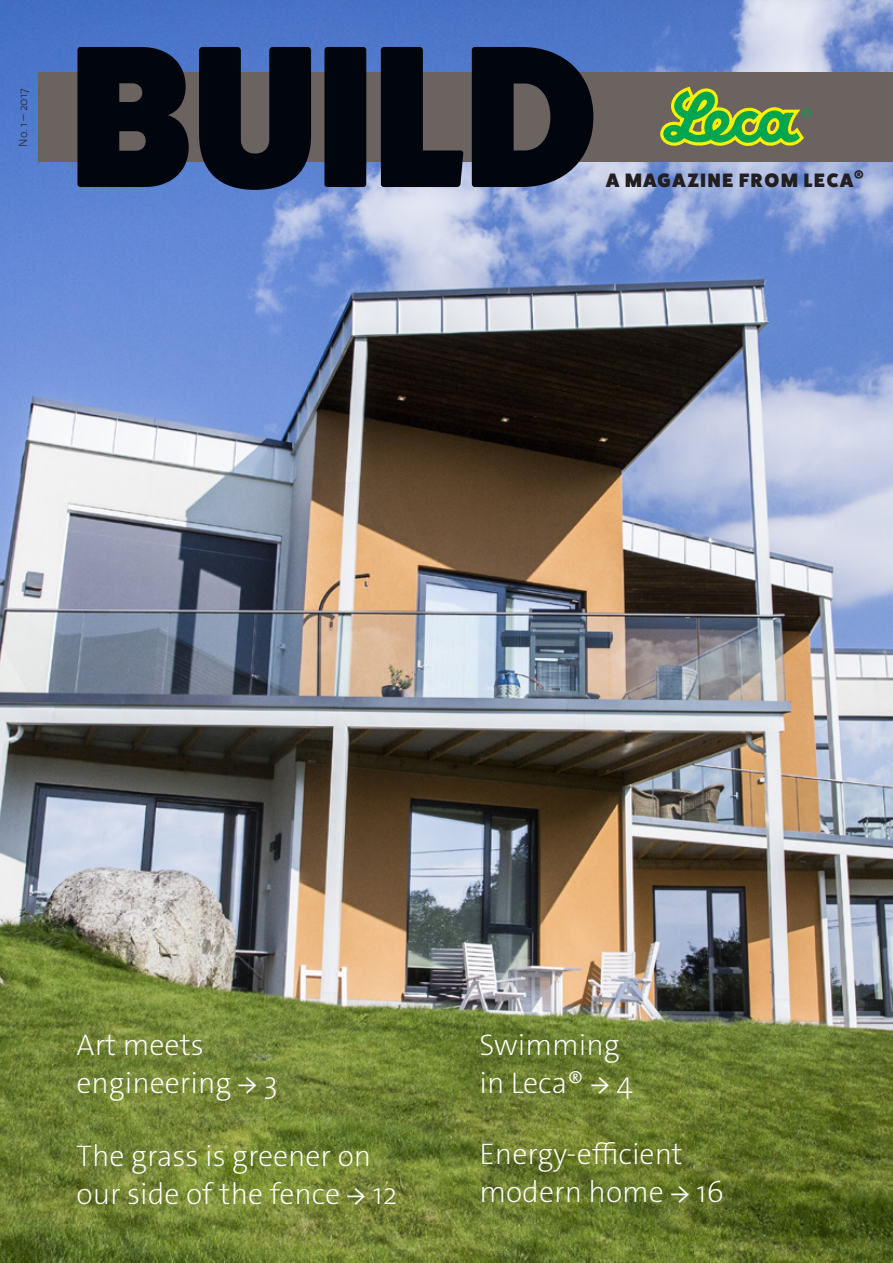
<style>
.page{position:relative;width:893px;height:1263px;background:#fff}
.page>*{position:absolute;margin:0;border:0;box-sizing:border-box;transform-origin:0 0}
.t1{font:200 30px/37.5px "The Sans C4 s";color:#fff}
.t2{font:800 19.5px "Fat Frank";letter-spacing:.09em;color:#231f20}
.t3{font:200 12px "The Sans C4 s";color:#231f20}
.s1{font-family:"Minion Pro";font-weight:400}
</style>
<div class="page">
<img style="left:0;top:0;width:893px;height:1263px">
<div style="left:38px;top:72px;width:855px;height:90px;background:#6b6360"></div>
<svg style="left:77px;top:47px;width:516px;height:143px;fill:#01060e"></svg>
<svg style="left:660px;top:87px;width:151px;height:59px"></svg>
<p class="t3" style="left:15px;top:147px;width:60px;rotate:-90deg">No. 1 – 2017</p>
<p class="t2" style="left:606px;top:169px;width:259px">A MAGAZINE FROM LECA<sup>®</sup></p>
<p class="t1" style="left:77px;top:1027px;width:203px">Art meets engineering <span class="s1">→</span> 3</p>
<p class="t1" style="left:77px;top:1138px;width:322px">The grass is greener on our side of the fence <span class="s1">→</span> 12</p>
<p class="t1" style="left:479px;top:1027px;width:155px">Swimming in Leca® <span class="s1">→</span> 4</p>
<p class="t1" style="left:479px;top:1135px;width:246px">Energy-efficient modern home <span class="s1">→</span> 16</p>
</div>
